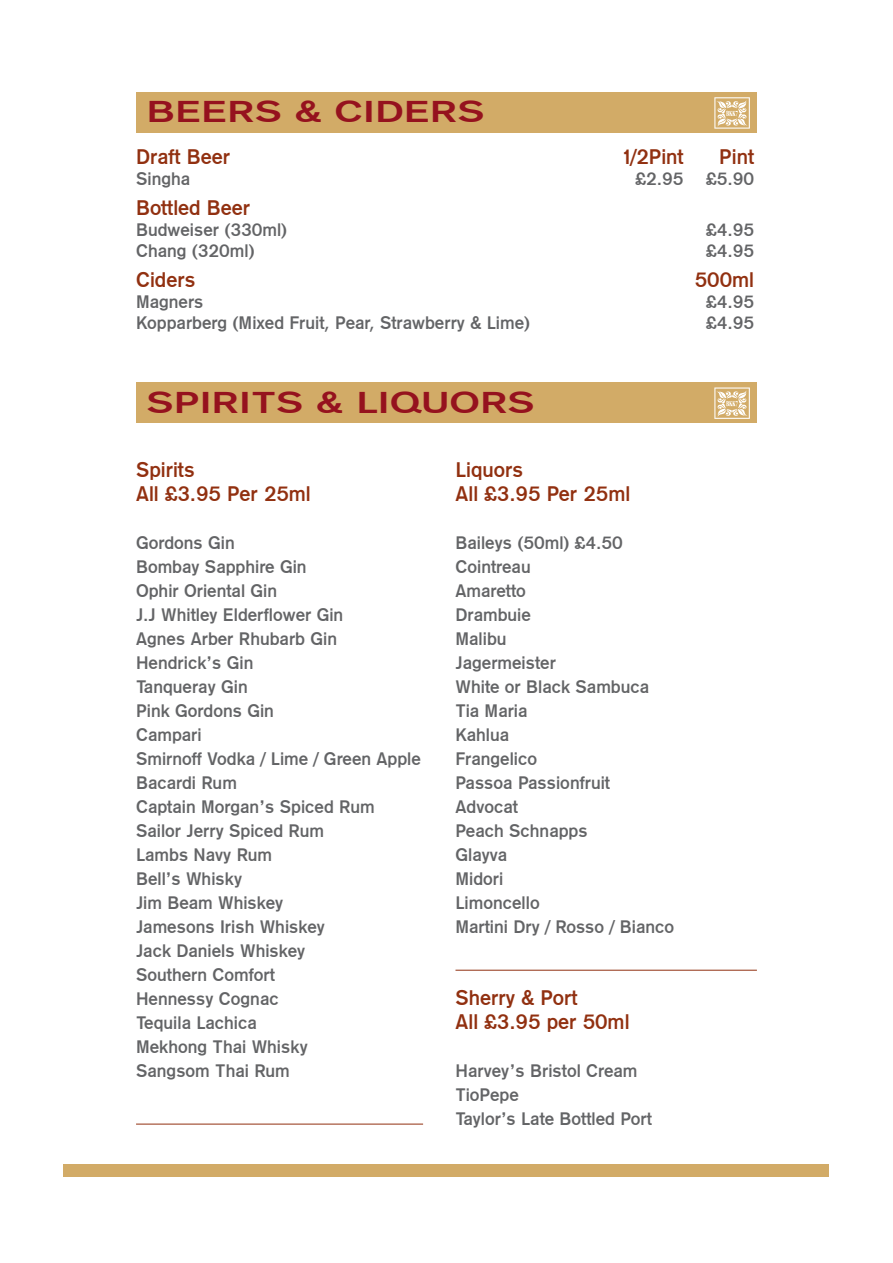
<style>
.page{position:relative;width:893px;height:1263px;background:#fff}
.page>*{position:absolute;margin:0;border:0;box-sizing:border-box;transform-origin:0 0}
.t1{font:30px "Gothic 725 BT Bold A";color:#95121e;scale:1.44 1}
.t2{font:21px/24px "Gothic 725 BT Bold A";color:#913010}
.t3{font:18px/24px "Gothic 725 BT Bold A";color:#636466}
</style>
<div class="page">
<div style="left:136px;top:92px;width:621px;height:41px;background:#d2ab67"></div>
<svg style="left:714px;top:97px;width:36px;height:32px"></svg>
<div style="left:136px;top:383px;width:621px;height:40px;background:#d2ab67"></div>
<svg style="left:714px;top:387px;width:36px;height:32px"></svg>
<div style="left:64px;top:1164px;width:765px;height:13px;background:#d2ab67"></div>
<hr style="left:455px;top:970px;width:302px;height:1px;background:#913010">
<hr style="left:136px;top:1124px;width:287px;height:1px;background:#913010">
<h1 class="t1" style="left:147px;top:95px;width:236px">BEERS &amp; CIDERS</h1>
<p class="t2" style="left:136px;top:145px;width:96px">Draft Beer</p>
<p class="t2" style="left:623px;top:145px;width:62px">1/2Pint</p>
<p class="t2" style="left:719px;top:145px;width:36px">Pint</p>
<p class="t3" style="left:136px;top:167px;width:56px">Singha</p>
<p class="t3" style="left:636px;top:167px;width:120px">£2.95 £5.90</p>
<p class="t2" style="left:136px;top:196px;width:116px">Bottled Beer</p>
<p class="t3" style="left:136px;top:218px;width:153px">Budweiser (330ml)</p>
<p class="t3" style="left:706px;top:218px;width:50px">£4.95</p>
<p class="t3" style="left:136px;top:239px;width:120px">Chang (320ml)</p>
<p class="t3" style="left:706px;top:239px;width:50px">£4.95</p>
<p class="t2" style="left:136px;top:268px;width:61px">Ciders</p>
<p class="t2" style="left:695px;top:268px;width:61px">500ml</p>
<p class="t3" style="left:136px;top:290px;width:69px">Magners</p>
<p class="t3" style="left:706px;top:290px;width:50px">£4.95</p>
<p class="t3" style="left:136px;top:311px;width:396px">Kopparberg (Mixed Fruit, Pear, Strawberry &amp; Lime)</p>
<p class="t3" style="left:706px;top:311px;width:50px">£4.95</p>
<h1 class="t1" style="left:147px;top:386px;width:271px">SPIRITS &amp; LIQUORS</h1>
<p class="t2" style="left:136px;top:458px;width:176px">Spirits<br>All £3.95 Per 25ml</p>
<p class="t3" style="left:136px;top:531px;width:286px">Gordons Gin<br>Bombay Sapphire Gin<br>Ophir Oriental Gin<br>J.J Whitley Elderflower Gin<br>Agnes Arber Rhubarb Gin<br>Hendrick’s Gin<br>Tanqueray Gin<br>Pink Gordons Gin<br>Campari<br>Smirnoff Vodka / Lime / Green Apple<br>Bacardi Rum<br>Captain Morgan’s Spiced Rum<br>Sailor Jerry Spiced Rum<br>Lambs Navy Rum<br>Bell’s Whisky<br>Jim Beam Whiskey<br>Jamesons Irish Whiskey<br>Jack Daniels Whiskey<br>Southern Comfort<br>Hennessy Cognac<br>Tequila Lachica<br>Mekhong Thai Whisky<br>Sangsom Thai Rum</p>
<p class="t2" style="left:455px;top:458px;width:176px">Liquors<br>All £3.95 Per 25ml</p>
<p class="t3" style="left:455px;top:531px;width:220px">Baileys (50ml) £4.50<br>Cointreau<br>Amaretto<br>Drambuie<br>Malibu<br>Jagermeister<br>White or Black Sambuca<br>Tia Maria<br>Kahlua<br>Frangelico<br>Passoa Passionfruit<br>Advocat<br>Peach Schnapps<br>Glayva<br>Midori<br>Limoncello<br>Martini Dry / Rosso / Bianco</p>
<p class="t2" style="left:455px;top:986px;width:176px">Sherry &amp; Port<br>All £3.95 per 50ml</p>
<p class="t3" style="left:455px;top:1059px;width:198px">Harvey’s Bristol Cream<br>TioPepe<br>Taylor’s Late Bottled Port</p>
</div>
